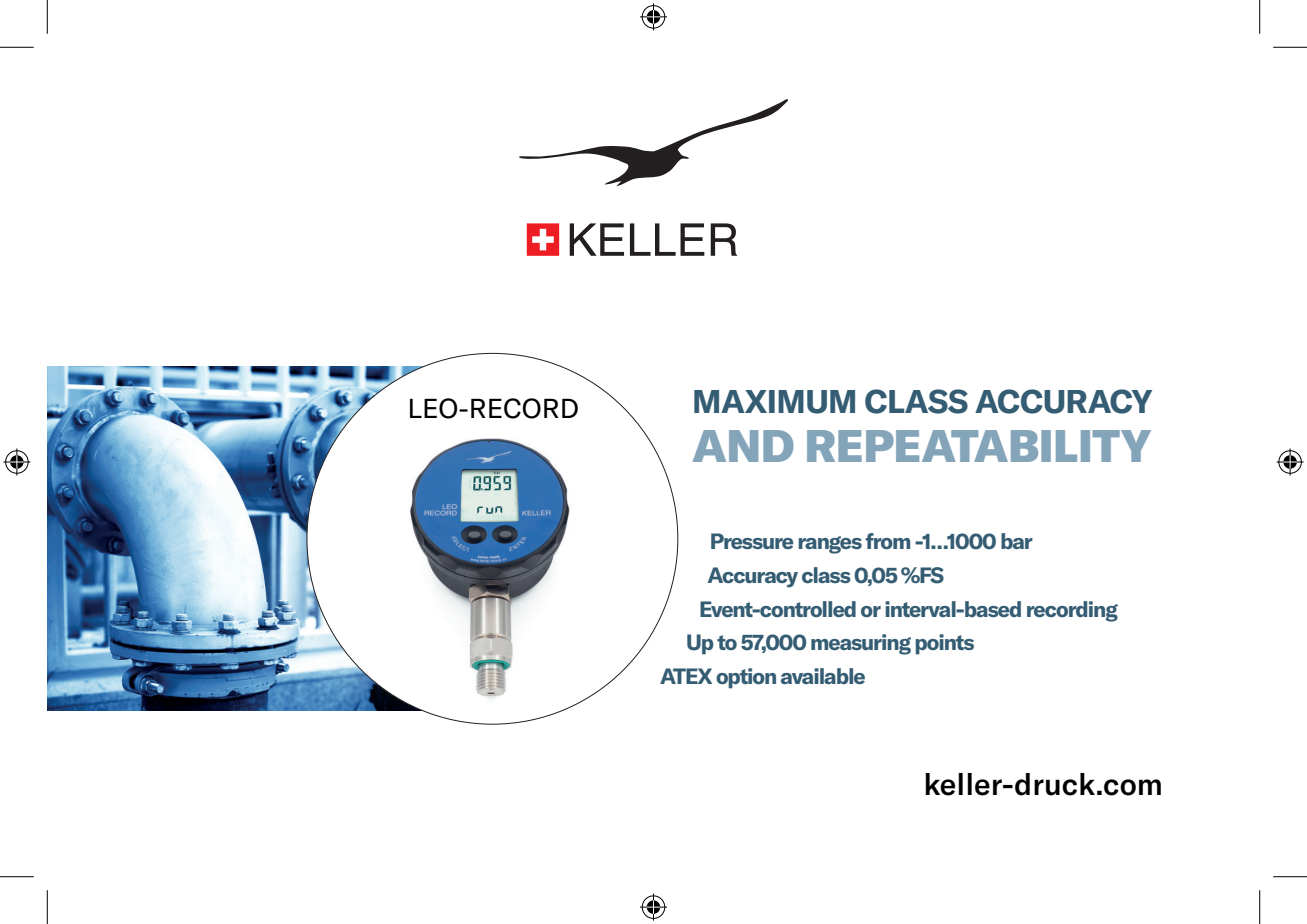
<style>
.page{position:relative;width:1307px;height:924px;background:#fff}
.page>*{position:absolute;margin:0;border:0;box-sizing:border-box;transform-origin:0 0}
.t1{font:900 45px "GT America";letter-spacing:-.01em;color:#83a4b9}
.t2{font:700 32.4px "GT America";letter-spacing:-.02em;color:#345c72}
.t3{font:500 30.38px "GT America";color:#000}
.t4{font:27px "GT America";color:#000}
.t5{font:700 21.82px "GT America";letter-spacing:-.05em;color:#345c72}
</style>
<div class="page">
<svg style="left:527px;top:223px;width:32px;height:33px"></svg>
<svg style="left:569px;top:223px;width:55px;height:33px"></svg>
<svg style="left:630px;top:223px;width:74px;height:33px"></svg>
<svg style="left:710px;top:223px;width:27px;height:33px"></svg>
<svg style="left:519px;top:99px;width:269px;height:87px"></svg>
<img style="left:47px;top:366px;width:260px;height:344px">
<img style="left:307px;top:365px;width:370px;height:359px">
<hr style="left:0;top:47px;width:34px;height:1px;background:#000">
<hr style="left:1273px;top:47px;width:33px;height:1px;background:#000">
<hr style="left:0;top:876px;width:34px;height:1px;background:#000">
<hr style="left:1273px;top:876px;width:33px;height:1px;background:#000">
<hr style="left:47px;top:0;width:1px;height:34px;background:#000">
<hr style="left:47px;top:890px;width:1px;height:34px;background:#000">
<hr style="left:1259px;top:0;width:1px;height:34px;background:#000">
<hr style="left:1259px;top:890px;width:1px;height:34px;background:#000">
<svg style="left:640px;top:3px;width:27px;height:27px"></svg>
<svg style="left:640px;top:893px;width:27px;height:27px"></svg>
<svg style="left:3px;top:448px;width:27px;height:27px"></svg>
<svg style="left:1276px;top:448px;width:27px;height:27px"></svg>
<p class="t4" style="left:407px;top:393px;width:173px">LEO-RECORD</p>
<p class="t2" style="left:692px;top:381px;width:461px">MAXIMUM CLASS ACCURACY</p>
<p class="t1" style="left:692px;top:417px;width:460px">AND REPEATABILITY</p>
<p class="t5" style="left:709px;top:528px;width:324px">Pressure ranges from -1…1000 bar</p>
<p class="t5" style="left:707px;top:561px;width:238px">Accuracy class 0,05 %FS</p>
<p class="t5" style="left:699px;top:595px;width:420px">Event-controlled or interval-based recording</p>
<p class="t5" style="left:686px;top:629px;width:290px">Up to 57,000 measuring points</p>
<p class="t5" style="left:660px;top:662px;width:207px">ATEX option available</p>
<p class="t3" style="left:923px;top:766px;width:241px">keller-druck.com</p>
</div>
